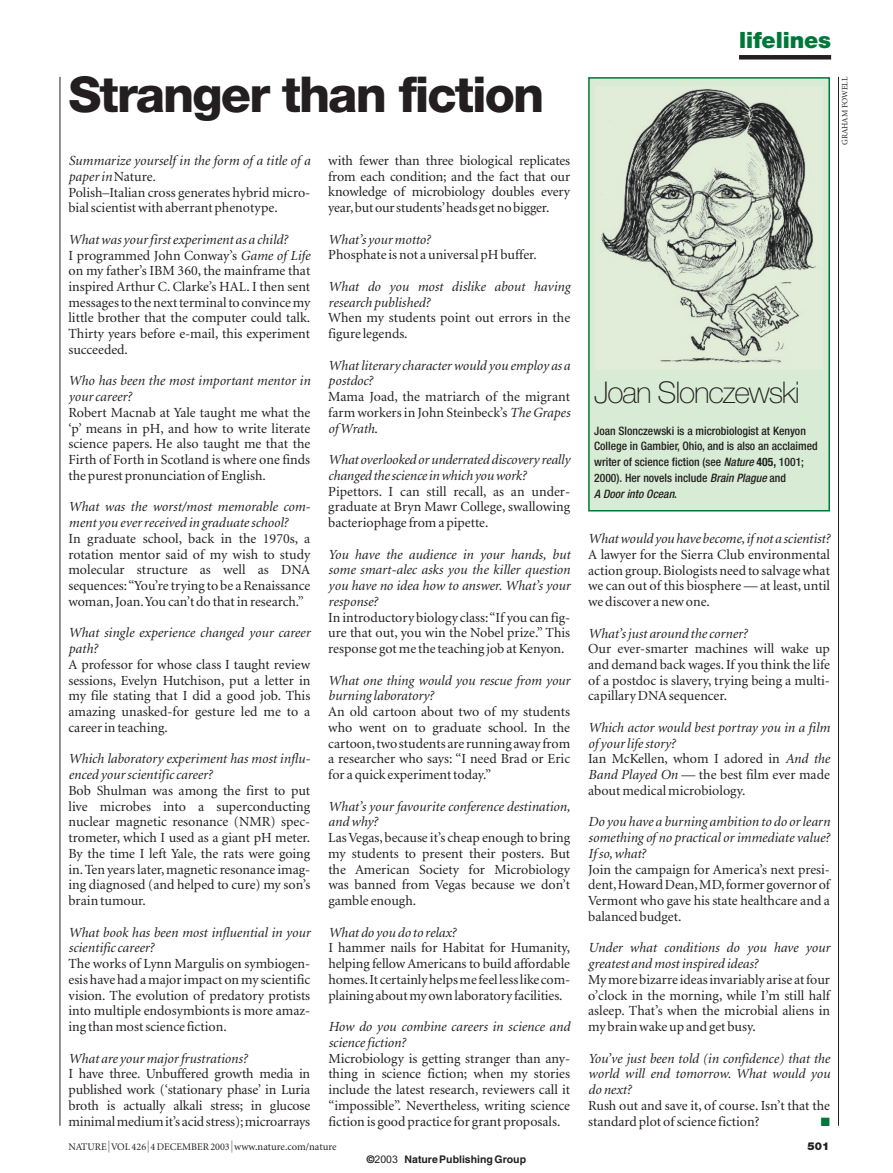
<style>
.page{position:relative;width:893px;height:1173px;background:#fff}
.page>*{position:absolute;margin:0;border:0;box-sizing:border-box;transform-origin:0 0}
.t1{font:800 49.5px "Helvetica Neue";letter-spacing:-.04em;color:#231f20}
.t2{font:100 30px "Helvetica Neue";letter-spacing:-.04em;color:#231f20}
.t3{font:900 22.5px "Helvetica Neue";letter-spacing:-.005em;color:#007739}
.t4{font:13.95px/15.8px "Minion";color:#231f20;text-align:justify}
.t5{font:italic 13.95px/15.8px "Minion";color:#231f20}
.t6{font:12px "Zapf Dingbats";color:#007739}
.t7{font:500 condensed 11.7px/15.8px "Helvetica Neue";color:#231f20}
.t8{font:900 10.8px "Helvetica Neue";color:#231f20}
.t9{font:700 10.5px "Helvetica";color:#231f20}
.t10{font:10.2px "Minion";color:#231f20}
.t11{font:8.25px "Minion";color:#231f20}
.s1{font-style:italic}
.s2{font-weight:700}
.s3{font-style:normal}
.s4{font-family:"Helvetica Neue";font-weight:300;font-size:12px}
.s5{font-size:10.5px}
.s6{font-family:"Arial";font-weight:400}
</style>
<div class="page">
<div style="left:739px;top:55px;width:92px;height:5px;background:#231f20"></div>
<hr style="left:60px;top:77px;width:1px;height:1049px;background:#231f20">
<hr style="left:838px;top:77px;width:1px;height:1049px;background:#231f20">
<div style="left:589px;top:78px;width:240px;height:433px;background:#d8ebd4"></div>
<div style="left:588px;top:77px;width:242px;height:434px;border:2px solid #007739"></div>
<img style="left:600px;top:86px;width:216px;height:281px">
<h3 class="t3" style="left:739px;top:32px;width:94px">lifelines</h3>
<h1 class="t1" style="left:68px;top:77px;width:477px">Stranger than fiction</h1>
<p class="t11" style="left:841px;top:145px;width:70px;rotate:-90deg">GRAHAM FOWELL</p>
<p class="t4" style="left:68px;top:154px;width:243px;text-align:left"><span class="s1">Summarize yourself in the form of a title of a paper in</span> Nature<span class="s1">.<br></span>Polish–Italian cross generates hybrid micro&shy;bial scientist with aberrant phenotype.</p>
<p class="t4" style="left:68px;top:233px;width:243px;text-align:left"><span class="s1">What was your first experiment as a child?<br></span>I programmed John Conway’s <span class="s1">Game of Life </span>on my father’s IBM 360, the mainframe that inspired Arthur C. Clarke’s HAL. I then sent messages to the next terminal to convince my little brother that the computer could talk.<br>Thirty years before e-mail, this experiment succeeded.</p>
<p class="t5" style="left:68px;top:374px;width:243px">Who has been the most important mentor in your career?</p>
<p class="t4" style="left:68px;top:406px;width:243px">Robert Macnab at Yale taught me what the ‘p’ means in pH, and how to write literate science papers. He also taught me that the Firth of Forth in Scotland is where one finds the purest pronunciation of English.</p>
<p class="t5" style="left:68px;top:500px;width:243px">What was the worst/most memorable com&shy;ment you ever received in graduate school?</p>
<p class="t4" style="left:68px;top:532px;width:243px">In graduate school, back in the 1970s, a rotation mentor said of my wish to study molecular structure as well as DNA sequences:“You’re trying to be a Renaissance woman,Joan.You can’t do that in research.”</p>
<p class="t5" style="left:68px;top:626px;width:243px">What single experience changed your career path?</p>
<p class="t4" style="left:68px;top:658px;width:243px">A professor for whose class I taught review sessions, Evelyn Hutchison, put a letter in my file stating that I did a good job. This amazing unasked-for gesture led me to a career in teaching.</p>
<p class="t5" style="left:68px;top:752px;width:243px">Which laboratory experiment has most influ&shy;enced your scientific career?</p>
<p class="t4" style="left:68px;top:784px;width:243px">Bob Shulman was among the first to put live microbes into a superconducting nuclear magnetic resonance (NMR) spec&shy;trometer, which I used as a giant pH meter.<br>By the time I left Yale, the rats were going in. Ten years later, magnetic resonance imag&shy;ing diagnosed (and helped to cure) my son’s brain tumour.</p>
<p class="t5" style="left:68px;top:926px;width:243px">What book has been most influential in your scientific career?</p>
<p class="t4" style="left:68px;top:957px;width:243px">The works of Lynn Margulis on symbiogen&shy;esis have had a major impact on my scientific vision. The evolution of predatory protists into multiple endosymbionts is more amaz&shy;ing than most science fiction.</p>
<p class="t5" style="left:68px;top:1052px;width:180px">What are your major frustrations?</p>
<p class="t4" style="left:68px;top:1067px;width:243px">I have three. Unbuffered growth media in published work (‘stationary phase’ in Luria broth is actually alkali stress; in glucose minimal medium it’s acid stress);microarrays</p>
<p class="t4" style="left:328px;top:154px;width:243px">with fewer than three biological replicates from each condition; and the fact that our knowledge of microbiology doubles every year,but our students’heads get no bigger.</p>
<p class="t5" style="left:328px;top:233px;width:104px">What’s your motto?</p>
<p class="t4" style="left:328px;top:248px;width:210px">Phosphate is not a universal pH buffer.</p>
<p class="t5" style="left:328px;top:280px;width:243px">What do you most dislike about having research published?</p>
<p class="t4" style="left:328px;top:311px;width:243px">When my students point out errors in the figure legends.</p>
<p class="t5" style="left:328px;top:359px;width:243px">What literary character would you employ as a postdoc?</p>
<p class="t4" style="left:328px;top:390px;width:243px">Mama Joad, the matriarch of the migrant farm workers in John Steinbeck’s <span class="s1">The Grapes of Wrath</span>.</p>
<p class="t5" style="left:328px;top:453px;width:243px">What overlooked or underrated discovery really changed the science in which you work?</p>
<p class="t4" style="left:328px;top:485px;width:243px">Pipettors. I can still recall, as an under&shy;graduate at Bryn Mawr College, swallowing bacteriophage from a pipette.</p>
<p class="t5" style="left:328px;top:548px;width:243px;text-align:justify">You have the audience in your hands, but some smart-alec asks you the killer question you have no idea how to answer. What’s your response?</p>
<p class="t4" style="left:328px;top:611px;width:243px">In introductory biology class:“If you can fig&shy;ure that out, you win the Nobel prize.” This response got me the teaching job at Kenyon.</p>
<p class="t5" style="left:328px;top:674px;width:243px">What one thing would you rescue from your burning laboratory?</p>
<p class="t4" style="left:328px;top:705px;width:243px">An old cartoon about two of my students who went on to graduate school. In the cartoon,two students are running away from a researcher who says: “I need Brad or Eric for a quick experiment today.”</p>
<p class="t5" style="left:328px;top:800px;width:243px">What’s your favourite conference destination, and why?</p>
<p class="t4" style="left:328px;top:831px;width:243px">Las Vegas, because it’s cheap enough to bring my students to present their posters. But the American Society for Microbiology was banned from Vegas because we don’t gamble enough.</p>
<p class="t5" style="left:328px;top:926px;width:129px">What do you do to relax?</p>
<p class="t4" style="left:328px;top:941px;width:243px">I hammer nails for Habitat for Humanity, helping fellow Americans to build affordable homes.It certainly helps me feel less like com&shy;plaining about my own laboratory facilities.</p>
<p class="t5" style="left:328px;top:1020px;width:243px">How do you combine careers in science and science fiction?</p>
<p class="t4" style="left:328px;top:1052px;width:243px">Microbiology is getting stranger than any&shy;thing in science fiction; when my stories include the latest research, reviewers call it “impossible”. Nevertheless, writing science fiction is good practice for grant proposals.</p>
<h2 class="t2" style="left:594px;top:382px;width:207px">Joan Slonczewski</h2>
<p class="t7" style="left:594px;top:424px;width:225px">Joan Slonczewski is a microbiologist at Kenyon College in Gambier, Ohio, and is also an acclaimed writer of science fiction (see <span class="s1">Nature</span> <span class="s2">405,</span> 1001; 2000). Her novels include <span class="s1">Brain Plague</span> and<br><span class="s1">A Door into Ocean</span>.</p>
<p class="t5" style="left:588px;top:532px;width:243px">What would you have become,if not a scientist?</p>
<p class="t4" style="left:588px;top:548px;width:243px">A lawyer for the Sierra Club environmental action group.Biologists need to salvage what we can out of this biosphere — at least, until we discover a new one.</p>
<p class="t5" style="left:588px;top:626px;width:161px">What’s just around the corner?</p>
<p class="t4" style="left:588px;top:642px;width:243px">Our ever-smarter machines will wake up and demand back wages. If you think the life of a postdoc is slavery, trying being a multi&shy;capillary DNA sequencer.</p>
<p class="t5" style="left:588px;top:721px;width:243px">Which actor would best portray you in a film of your life story?<br><span class="s3">Ian McKellen, whom I adored in</span> And the Band Played On <span class="s3">— the best film ever made about medical microbiology.</span></p>
<p class="t5" style="left:588px;top:815px;width:243px;text-align:justify">Do you have a burning ambition to do or learn something of no practical or immediate value?<br>Ifso,what?</p>
<p class="t4" style="left:588px;top:863px;width:243px">Join the campaign for America’s next presi&shy;dent,Howard Dean,MD,former governor of Vermont who gave his state healthcare and a balanced budget.</p>
<p class="t5" style="left:588px;top:941px;width:243px">Under what conditions do you have your greatest and most inspired ideas?</p>
<p class="t4" style="left:588px;top:973px;width:243px">Mymore bizarre ideas invariably arise at four o’clock in the morning, while I’m still half asleep. That’s when the microbial aliens in my brain wake up and get busy.</p>
<p class="t5" style="left:588px;top:1052px;width:243px;text-align:justify">You’ve just been told (in confidence) that the world will end tomorrow. What would you do next?</p>
<p class="t4" style="left:588px;top:1099px;width:243px">Rush out and save it, of course. Isn’t that the standard plot of science fiction?</p>
<p class="t6" style="left:820px;top:1116px;width:11px">■</p>
<p class="t10" style="left:68px;top:1143px;width:269px">NATURE<span class="s4">|</span> VOL 426 <span class="s4">|</span> 4 DECEMBER 2003 <span class="s4">|</span> <span class="s5">www.nature.com/nature</span></p>
<p class="t8" style="left:807px;top:1142px;width:23px">501</p>
<p class="t9" style="left:367px;top:1153px;width:161px">© <span class="s6">2003</span> NaturePublishingGroup</p>
</div>
